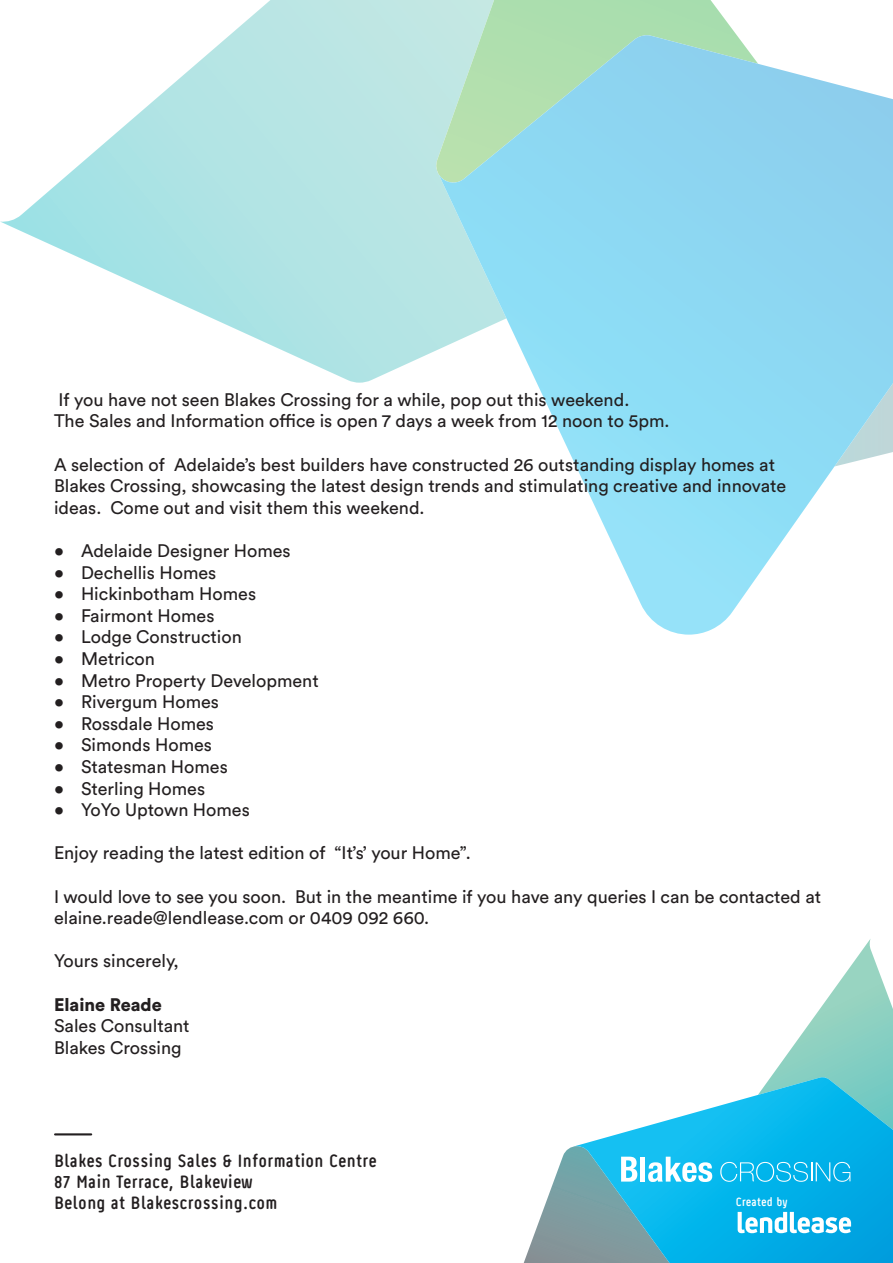
<style>
.page{position:relative;width:893px;height:1263px;background:#fff}
.page>*{position:absolute;margin:0;border:0;box-sizing:border-box;transform-origin:0 0}
.t1{font:18px/21.6px "Circular Std";color:#231f20}
.t2{font:700 condensed 18px/21px "Pharma";color:#231f20}
.t3{font:900 18px "Circular Std";color:#231f20}
.t4{font:700 condensed 12px "Pharma";color:#fff}
</style>
<div class="page">
<svg style="left:0;top:0;width:438px;height:383px"></svg>
<svg style="left:435px;top:0;width:302px;height:183px;background:#b2e1bc"></svg>
<svg style="left:438px;top:35px;width:455px;height:600px"></svg>
<hr style="left:55px;top:1133px;width:36px;height:2px;background:#231f20">
<svg style="left:771px;top:939px;width:122px;height:138px"></svg>
<svg style="left:575px;top:1077px;width:318px;height:186px"></svg>
<svg style="left:524px;top:1146px;width:188px;height:117px"></svg>
<svg style="left:720px;top:1162px;width:130px;height:20px;background:#2fc0ed"></svg>
<svg style="left:738px;top:1212px;width:113px;height:21px"></svg>
<p class="t1" style="left:58px;top:388px;width:572px">If you have not seen Blakes Crossing for a while, pop out this weekend.</p>
<p class="t1" style="left:54px;top:410px;width:617px">The Sales and Information office is open 7 days a week from 12 noon to 5pm.</p>
<p class="t1" style="left:54px;top:453px;width:734px">A selection of Adelaide’s best builders have constructed 26 outstanding display homes at<br>Blakes Crossing, showcasing the latest design trends and stimulating creative and innovate ideas. Come out and visit them this weekend.</p>
<p class="t1" style="left:54px;top:540px;width:238px">• Adelaide Designer Homes</p>
<p class="t1" style="left:54px;top:561px;width:164px">• Dechellis Homes</p>
<p class="t1" style="left:54px;top:583px;width:204px">• Hickinbotham Homes</p>
<p class="t1" style="left:54px;top:604px;width:162px">• Fairmont Homes</p>
<p class="t1" style="left:54px;top:626px;width:189px">• Lodge Construction</p>
<p class="t1" style="left:54px;top:648px;width:103px">• Metricon</p>
<p class="t1" style="left:54px;top:669px;width:266px">• Metro Property Development</p>
<p class="t1" style="left:54px;top:691px;width:167px">• Rivergum Homes</p>
<p class="t1" style="left:54px;top:712px;width:161px">• Rossdale Homes</p>
<p class="t1" style="left:54px;top:734px;width:160px">• Simonds Homes</p>
<p class="t1" style="left:54px;top:756px;width:175px">• Statesman Homes</p>
<p class="t1" style="left:54px;top:777px;width:153px">• Sterling Homes</p>
<p class="t1" style="left:54px;top:799px;width:197px">• YoYo Uptown Homes</p>
<p class="t1" style="left:54px;top:842px;width:418px">Enjoy reading the latest edition of “It’s’ your Home”.</p>
<p class="t1" style="left:54px;top:885px;width:769px">I would love to see you soon. But in the meantime if you have any queries I can be contacted at elaine.reade@lendlease.com or 0409 092 660.</p>
<p class="t1" style="left:54px;top:950px;width:126px">Yours sincerely,</p>
<p class="t3" style="left:54px;top:992px;width:109px">Elaine Reade</p>
<p class="t1" style="left:54px;top:1015px;width:137px">Sales Consultant</p>
<p class="t1" style="left:54px;top:1036px;width:129px">Blakes Crossing</p>
<p class="t2" style="left:54px;top:1150px;width:324px">Blakes Crossing Sales &amp; Information Centre<br>87 Main Terrace, Blakeview<br>Belong at Blakescrossing.com</p>
<p class="t4" style="left:736px;top:1194px;width:53px">Created by</p>
</div>
